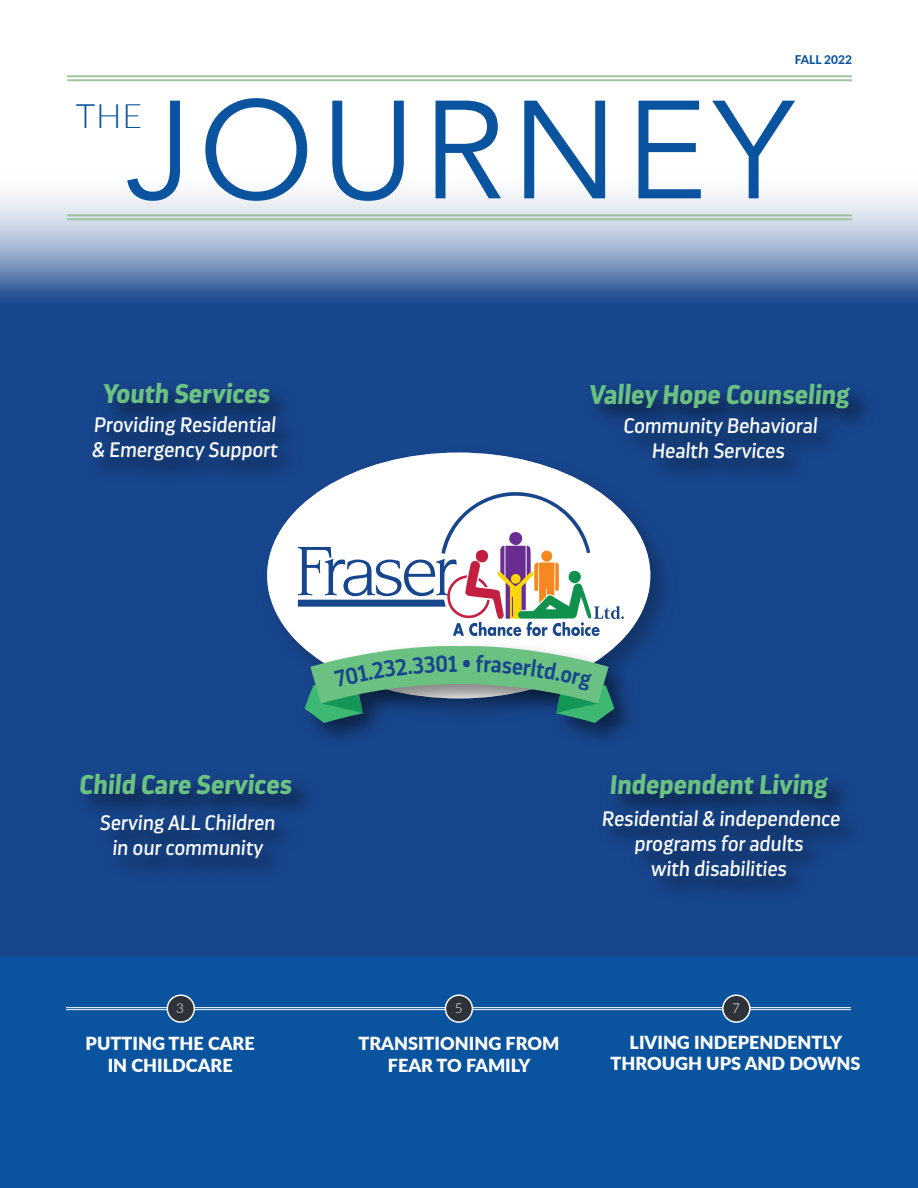
<style>
.page{position:relative;width:918px;height:1188px;background:#fff}
.page>*{position:absolute;margin:0;border:0;box-sizing:border-box;transform-origin:0 0}
.Magazine{font:138px "Avenir";letter-spacing:.05em;color:#0a539f}
.t1{font:300 33.75px "Lato";color:#0a539f}
.t2{font:700 26.85px "Darwin Pro";color:#6bc182}
.t3{font:600 22.95px "Darwin Pro";color:#18468d}
.t4{font:20.85px/25px "Darwin Pro";color:#fdfefe;text-align:center}
.Subtitle{font:900 18px/21.6px "Lato";color:#fff;text-align:center}
.t5{font:300 13.5px "Lato";color:#fff}
.t6{font:800 12px "Lato";color:#0a539f}
</style>
<div class="page">
<div style="left:0;top:130px;width:918px;height:1058px;background:#18468d"></div>
<img style="left:255px;top:440px;width:429px;height:195px">
<svg style="left:267px;top:453px;width:383px;height:189px;fill:#fff"></svg>
<svg style="left:298px;top:491px;width:326px;height:143px;background:#dadadf"></svg>
<img style="left:293px;top:634px;width:355px;height:106px">
<svg style="left:0;top:130px;width:918px;height:169px;background:#c0ccdf"></svg>
<div style="left:0;top:958px;width:918px;height:230px;background:#0a539f"></div>
<hr style="left:67px;top:214px;width:785px;height:2px;background:#9fc39f">
<hr style="left:67px;top:218px;width:785px;height:2px;background:#9fc39f">
<hr style="left:67px;top:75px;width:785px;height:2px;background:#9fc39f">
<hr style="left:67px;top:79px;width:785px;height:2px;background:#9fc39f">
<hr style="left:66px;top:1007px;width:785px;height:1px;background:#fff">
<hr style="left:66px;top:1009px;width:785px;height:1px;background:#fff">
<div style="left:167px;top:995px;width:27px;height:27px;background:#2d323b;border-radius:50%"></div>
<div style="left:167px;top:994px;width:28px;height:29px;border:2px solid #fff;border-radius:50%"></div>
<div style="left:723px;top:995px;width:27px;height:27px;background:#2d323b;border-radius:50%"></div>
<div style="left:722px;top:994px;width:29px;height:29px;border:2px solid #fff;border-radius:50%"></div>
<div style="left:445px;top:995px;width:27px;height:27px;background:#2d323b;border-radius:50%"></div>
<div style="left:445px;top:994px;width:28px;height:29px;border:2px solid #fff;border-radius:50%"></div>
<svg style="left:305px;top:644px;width:309px;height:79px;background:#5d9b89"></svg>
<p class="t6" style="left:795px;top:51px;width:59px">FALL 2022</p>
<p class="Magazine" style="left:125px;top:69px;width:669px">JOURNEY</p>
<p class="t1" style="left:76px;top:92px;width:68px">THE</p>
<p class="t2" style="left:103px;top:375px;width:172px">Youth Services</p>
<p class="t4" style="left:92px;top:412px;width:190px;text-align:left">Providing Residential &amp; Emergency Support</p>
<p class="t2" style="left:79px;top:765px;width:217px">Child Care Services</p>
<p class="t4" style="left:100px;top:810px;width:179px">Serving ALL Children in our community</p>
<p class="t3" style="left:462px;top:648px;width:11px">•</p>
<p class="t2" style="left:589px;top:375px;width:265px">Valley Hope Counseling</p>
<p class="t4" style="left:623px;top:412px;width:198px">Community Behavioral<br>Health Services</p>
<p class="t2" style="left:609px;top:765px;width:222px">Independent Living</p>
<p class="t4" style="left:601px;top:805px;width:243px">Residential &amp; independence programs for adults<br>with disabilities</p>
<p class="t5" style="left:176px;top:998px;width:9px">3</p>
<p class="t5" style="left:455px;top:999px;width:9px">5</p>
<p class="t5" style="left:732px;top:999px;width:9px">7</p>
<p class="Subtitle" style="left:86px;top:1032px;width:171px">PUTTING THE CARE</p>
<p class="Subtitle" style="left:108px;top:1054px;width:126px">IN CHILDCARE</p>
<p class="Subtitle" style="left:610px;top:1031px;width:252px">LIVING INDEPENDENTLY<br>THROUGH UPS AND DOWNS</p>
<p class="Subtitle" style="left:358px;top:1032px;width:202px">TRANSITIONING FROM</p>
<p class="Subtitle" style="left:388px;top:1054px;width:144px">FEAR TO FAMILY</p>
</div>
